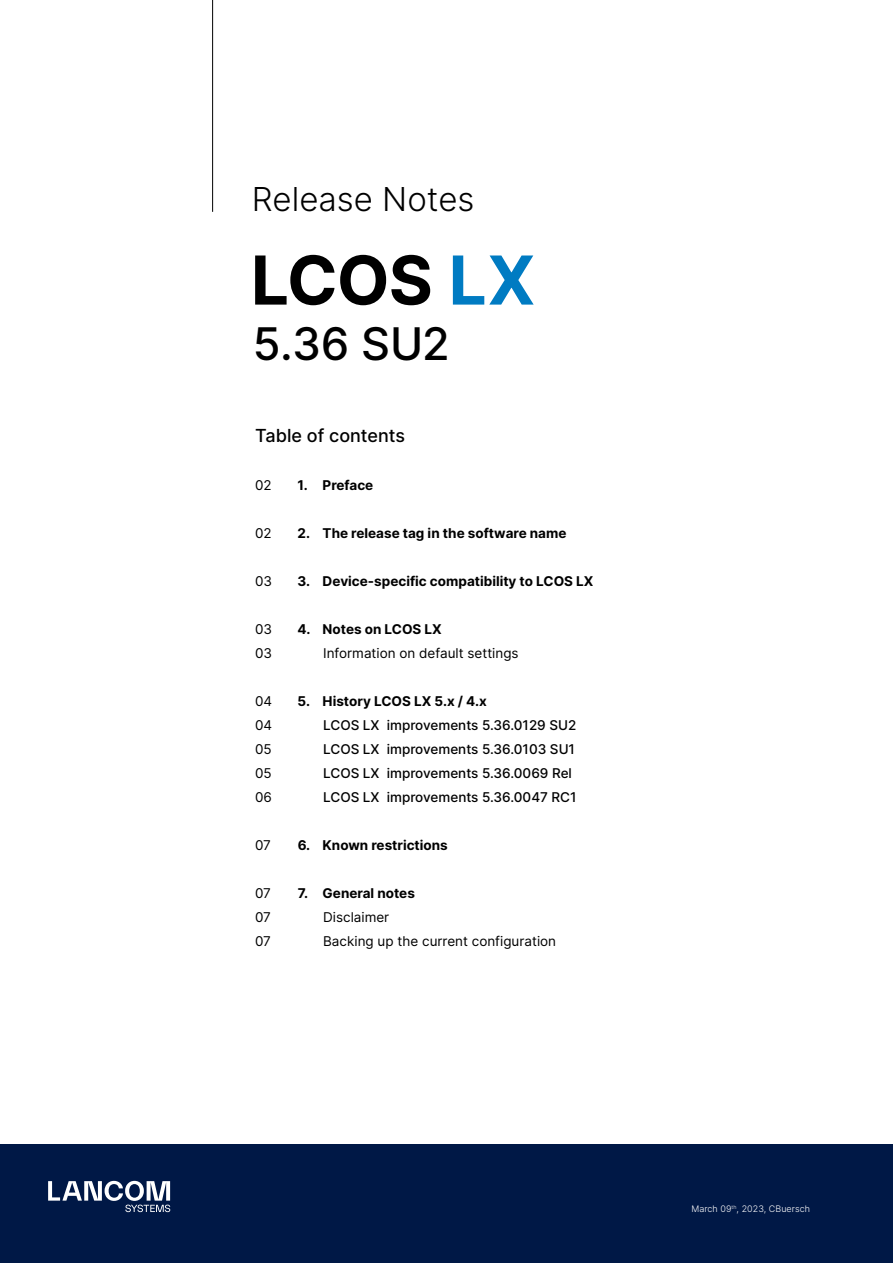
<style>
.page{position:relative;width:893px;height:1263px;background:#fff}
.page>*{position:absolute;margin:0;border:0;box-sizing:border-box;transform-origin:0 0}
.t1{font:700 67.5px "Inter";letter-spacing:-.015em;color:#000}
.t2{font:500 45px "Inter";color:#000}
.t3{font:300 33px "Inter";color:#000}
.t4{font:500 18px "Inter";color:#000}
.t5{font:700 13.5px "Inter";color:#000}
.t6{font:500 13.5px "Inter";color:#000}
.t7{font:13.5px "Inter";color:#000}
.t8{font:300 9px "Inter";letter-spacing:.005em;color:#fff}
.s1{color:#007bc2}
</style>
<div class="page">
<div style="left:0;top:1144px;width:893px;height:119px;background:#001846"></div>
<hr style="left:212px;top:0;width:1px;height:212px;background:#000">
<svg style="left:48px;top:1181px;width:122px;height:31px"></svg>
<h3 class="t3" style="left:252px;top:175px;width:224px">Release Notes</h3>
<h1 class="t1" style="left:251px;top:229px;width:286px">LCOS <span class="s1">LX</span></h1>
<h2 class="t2" style="left:253px;top:310px;width:198px">5.36 SU2</h2>
<h3 class="t4" style="left:255px;top:423px;width:151px">Table of contents</h3>
<p class="t7" style="left:255px;top:476px;width:18px">02</p>
<p class="t5" style="left:298px;top:475px;width:77px">1. Preface</p>
<p class="t7" style="left:255px;top:524px;width:18px">02</p>
<p class="t5" style="left:298px;top:523px;width:270px">2. The release tag in the software name</p>
<p class="t7" style="left:255px;top:572px;width:19px">03</p>
<p class="t5" style="left:298px;top:571px;width:297px">3. Device-specific compatibility to LCOS LX</p>
<p class="t7" style="left:255px;top:620px;width:19px">03</p>
<p class="t5" style="left:298px;top:619px;width:146px">4. Notes on LCOS LX</p>
<p class="t7" style="left:255px;top:644px;width:19px">03</p>
<p class="t7" style="left:323px;top:644px;width:197px">Information on default settings</p>
<p class="t7" style="left:255px;top:692px;width:19px">04</p>
<p class="t5" style="left:298px;top:691px;width:191px">5. History LCOS LX 5.x / 4.x</p>
<p class="t7" style="left:255px;top:716px;width:19px">04</p>
<p class="t6" style="left:323px;top:716px;width:255px">LCOS LX improvements 5.36.0129 SU2</p>
<p class="t7" style="left:255px;top:740px;width:18px">05</p>
<p class="t6" style="left:323px;top:740px;width:253px">LCOS LX improvements 5.36.0103 SU1</p>
<p class="t7" style="left:255px;top:764px;width:18px">05</p>
<p class="t6" style="left:323px;top:764px;width:250px">LCOS LX improvements 5.36.0069 Rel</p>
<p class="t7" style="left:255px;top:788px;width:18px">06</p>
<p class="t6" style="left:323px;top:788px;width:255px">LCOS LX improvements 5.36.0047 RC1</p>
<p class="t7" style="left:255px;top:836px;width:17px">07</p>
<p class="t5" style="left:298px;top:835px;width:152px">6. Known restrictions</p>
<p class="t7" style="left:255px;top:884px;width:17px">07</p>
<p class="t5" style="left:298px;top:883px;width:119px">7. General notes</p>
<p class="t7" style="left:255px;top:908px;width:17px">07</p>
<p class="t7" style="left:323px;top:908px;width:68px">Disclaimer</p>
<p class="t7" style="left:255px;top:932px;width:17px">07</p>
<p class="t7" style="left:323px;top:932px;width:234px">Backing up the current configuration</p>
<p class="t8" style="left:691px;top:1202px;width:120px">March 09<sup>th</sup>, 2023, CBuersch</p>
</div>
